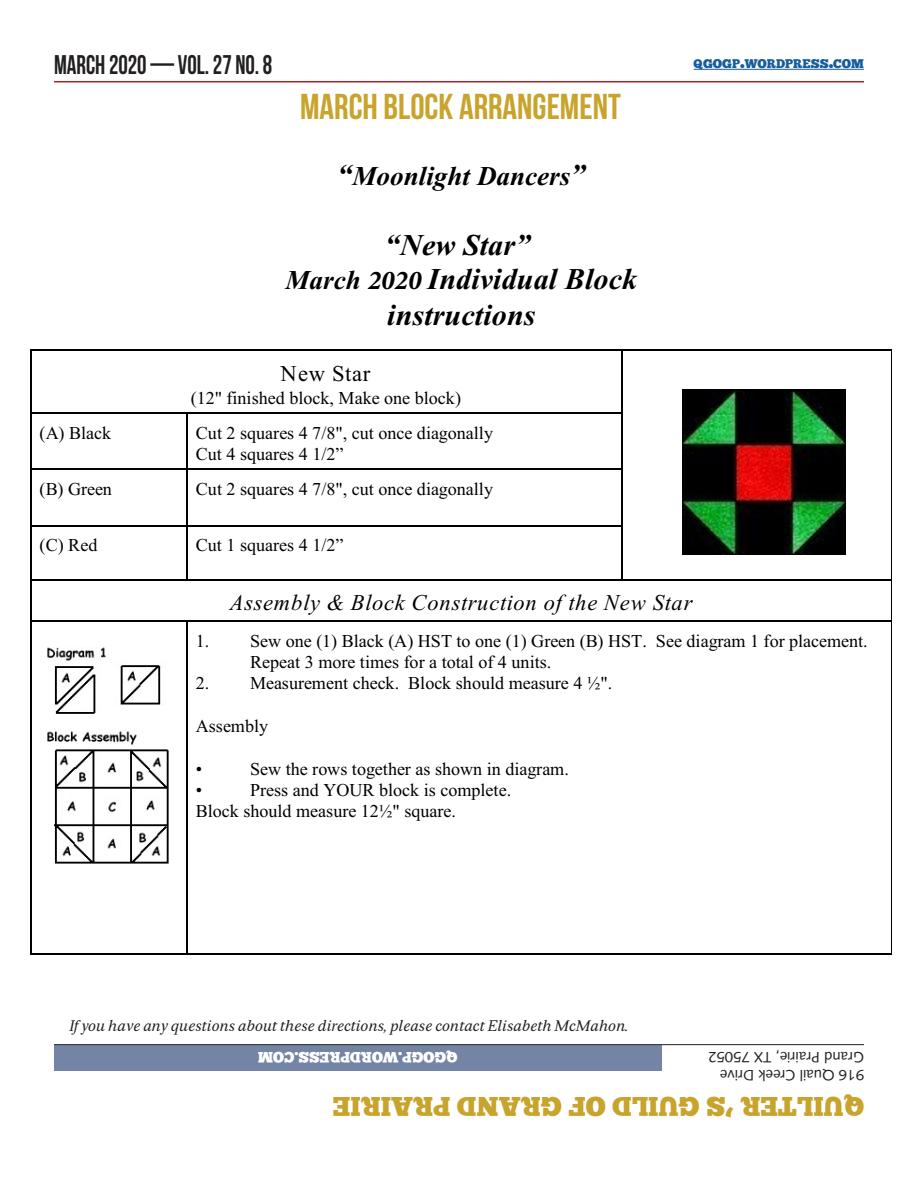
<style>
.page{position:relative;width:918px;height:1188px;background:#fff}
.page>*{position:absolute;margin:0;border:0;box-sizing:border-box;transform-origin:0 0}
.Headline{font:700 36px "Bebas Neue";color:#c8a42c}
.t1{font:italic 700 30.15px/35px "Times New Roman";letter-spacing:.005em;color:#000;text-align:center}
.t2{font:italic 700 27.15px "Times New Roman";color:#000}
.Headline-2{font:27px "Chunk Five";color:#c8a42c}
.Calendar_event{font:700 27px "Bebas Neue";color:#231f20;scale:.88 1}
.t3{font:italic 22.5px "Times New Roman";letter-spacing:.035em;color:#000}
.t4{font:22.5px "Times New Roman";letter-spacing:.03em;color:#000}
.t5{font:18.15px/21.3px "Times New Roman";color:#000}
.Body{font:italic 15px "Serif 12 Beta";color:#231f20}
.Body-2{font:15px "Syntax LT Std";color:#231f20}
.Headline-3{font:15px "Chunk Five";color:#fff}
.t6{font:12.6px "Chunk Five";color:#175d9e}
.s1{font-size:30.15px}
.s2{font-size:27.15px}
.s3{font-family:"Minion Pro";font-size:27.15px}
.s4{font-size:18px}
</style>
<div class="page">
<div style="left:54px;top:1045px;width:608px;height:26px;background:#7484a5"></div>
<hr style="left:694px;top:69px;width:170px;height:1px;background:#175d9e">
<hr style="left:54px;top:1044px;width:810px;height:1px;background:#231f20">
<hr style="left:54px;top:81px;width:810px;height:1px;background:#b62024">
<hr style="left:31px;top:350px;width:1px;height:63px;background:#000">
<hr style="left:31px;top:350px;width:590px;height:1px;background:#000">
<hr style="left:621px;top:350px;width:1px;height:63px;background:#000">
<hr style="left:891px;top:350px;width:1px;height:63px;background:#000">
<hr style="left:621px;top:350px;width:271px;height:1px;background:#000">
<hr style="left:31px;top:413px;width:1px;height:56px;background:#000">
<hr style="left:31px;top:413px;width:156px;height:1px;background:#000">
<hr style="left:187px;top:413px;width:1px;height:56px;background:#000">
<hr style="left:187px;top:413px;width:434px;height:1px;background:#000">
<hr style="left:621px;top:413px;width:1px;height:56px;background:#000">
<hr style="left:891px;top:413px;width:1px;height:56px;background:#000">
<hr style="left:31px;top:469px;width:1px;height:56px;background:#000">
<hr style="left:31px;top:469px;width:156px;height:1px;background:#000">
<hr style="left:187px;top:469px;width:1px;height:56px;background:#000">
<hr style="left:187px;top:469px;width:434px;height:1px;background:#000">
<hr style="left:621px;top:469px;width:1px;height:56px;background:#000">
<hr style="left:891px;top:469px;width:1px;height:56px;background:#000">
<hr style="left:31px;top:525px;width:1px;height:54px;background:#000">
<hr style="left:31px;top:525px;width:156px;height:1px;background:#000">
<hr style="left:187px;top:525px;width:1px;height:54px;background:#000">
<hr style="left:187px;top:525px;width:434px;height:1px;background:#000">
<hr style="left:621px;top:525px;width:1px;height:54px;background:#000">
<hr style="left:891px;top:525px;width:1px;height:54px;background:#000">
<hr style="left:31px;top:579px;width:1px;height:42px;background:#000">
<hr style="left:31px;top:579px;width:156px;height:1px;background:#000">
<hr style="left:187px;top:579px;width:434px;height:1px;background:#000">
<hr style="left:891px;top:579px;width:1px;height:42px;background:#000">
<hr style="left:621px;top:579px;width:271px;height:1px;background:#000">
<hr style="left:31px;top:621px;width:1px;height:333px;background:#000">
<hr style="left:31px;top:621px;width:156px;height:1px;background:#000">
<hr style="left:31px;top:953px;width:156px;height:1px;background:#000">
<hr style="left:187px;top:621px;width:1px;height:333px;background:#000">
<hr style="left:891px;top:621px;width:1px;height:333px;background:#000">
<hr style="left:187px;top:621px;width:705px;height:1px;background:#000">
<hr style="left:187px;top:953px;width:705px;height:1px;background:#000">
<img style="left:682px;top:389px;width:163px;height:166px">
<img style="left:47px;top:647px;width:122px;height:217px">
<p class="Calendar_event" style="left:54px;top:50px;width:250px">MARCH 2020 — VOL. 27 NO. 8</p>
<p class="Headline" style="left:300px;top:87px;width:322px">MARCH BLOCK ARRANGEMENT</p>
<p class="t2" style="left:337px;top:158px;width:250px"><span class="s1">“</span>Moonlight Dancers<span class="s1">”</span></p>
<p class="t1" style="left:285px;top:230px;width:353px">“New Star”<br><span class="s2">March</span> <span class="s3">2020</span> Individual Block instructions</p>
<p class="t4" style="left:281px;top:359px;width:91px">New Star</p>
<p class="t5" style="left:191px;top:389px;width:272px">(12" finished block, Make one block)</p>
<p class="t5" style="left:40px;top:423px;width:73px">(A) Black</p>
<p class="t5" style="left:196px;top:423px;width:299px">Cut 2 squares 4 7/8", cut once diagonally<br>Cut 4 squares 4 1/2”</p>
<p class="t5" style="left:40px;top:479px;width:74px">(B) Green</p>
<p class="t5" style="left:196px;top:479px;width:299px">Cut 2 squares 4 7/8", cut once diagonally</p>
<p class="t5" style="left:40px;top:536px;width:59px">(C) Red</p>
<p class="t5" style="left:196px;top:536px;width:149px">Cut 1 squares 4 1/2”</p>
<p class="t6" style="left:694px;top:56px;width:172px">QGOGP<span class="s4">.</span>WORDPRESS<span class="s4">.</span>COM</p>
<p class="t3" style="left:230px;top:588px;width:464px">Assembly &amp; Block Construction of the New Star</p>
<p class="t5" style="left:250px;top:631px;width:619px;text-indent:-54px">1. Sew one (1) Black (A) HST to one (1) Green (B) HST. See diagram 1 for placement.<br>Repeat 3 more times for a total of 4 units.</p>
<p class="t5" style="left:196px;top:674px;width:418px">2. Measurement check. Block should measure 4 ½".</p>
<p class="t5" style="left:196px;top:717px;width:74px">Assembly</p>
<p class="t5" style="left:196px;top:760px;width:8px">•</p>
<p class="t5" style="left:250px;top:760px;width:320px">Sew the rows together as shown in diagram.</p>
<p class="t5" style="left:196px;top:781px;width:8px">•</p>
<p class="t5" style="left:196px;top:781px;width:317px;text-indent:54px">Press and YOUR block is complete.<br>Block should measure 12½" square.</p>
<p class="Body" style="left:69px;top:1017px;width:560px">If you have any questions about these directions, please contact Elisabeth McMahon.</p>
<p class="Headline-3" style="left:457px;top:1066px;width:201px;rotate:-180deg">QGOGP.WORDPRESS.COM</p>
<p class="Body-2" style="left:864px;top:1066px;width:157px;rotate:-180deg">Grand Prairie, TX 75052</p>
<p class="Body-2" style="left:864px;top:1084px;width:146px;rotate:-180deg">916 Quail Creek Drive</p>
<p class="Headline-2" style="left:864px;top:1122px;width:533px;rotate:-180deg">QUILTER ’S GUILD OF GRAND PRAIRIE</p>
</div>
